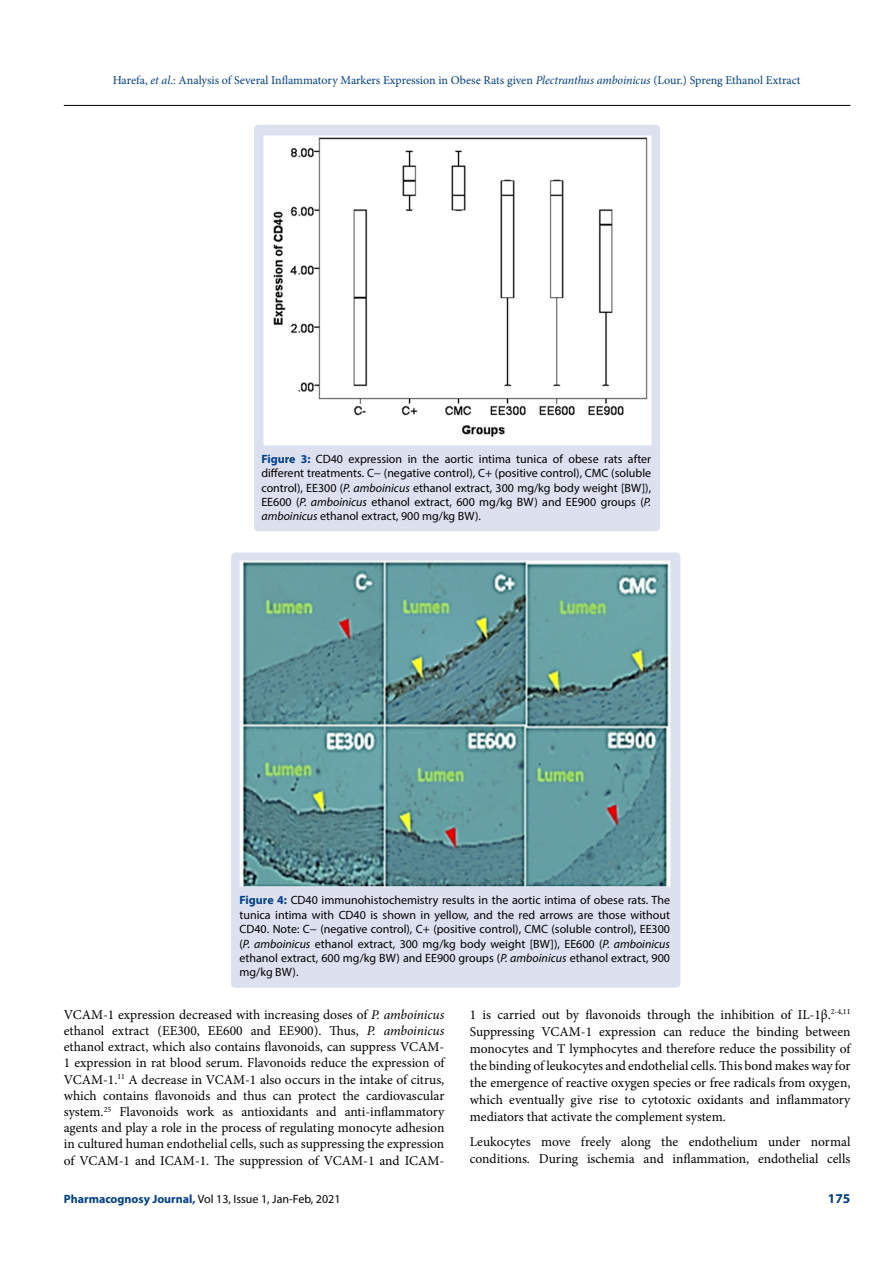
<style>
.page{position:relative;width:893px;height:1263px;background:#fff}
.page>*{position:absolute;margin:0;border:0;box-sizing:border-box;transform-origin:0 0}
.t1{font:13.5px/16.2px "Minion Pro";letter-spacing:-.005em;color:#000;text-align:justify}
.t2{font:700 13.5px "Myriad Pro";color:#003e88}
.t3{font:12px/14.4px "Myriad Pro";color:#000;text-align:justify}
.t4{font:12px "Minion Pro";color:#003e88}
.s1{font-style:italic}
.s2{font-weight:700;color:#003e88}
</style>
<div class="page">
<hr style="left:64px;top:105px;width:786px;height:1px;background:#000">
<div style="left:254px;top:125px;width:406px;height:406px;background:#dde0ef;border-radius:4px"></div>
<img style="left:263px;top:136px;width:388px;height:309px">
<div style="left:231px;top:553px;width:449px;height:435px;background:#dde0ef;border-radius:4px"></div>
<img style="left:240px;top:561px;width:430px;height:326px">
<p class="t4" style="left:113px;top:72px;width:689px">Harefa, <span class="s1">et al</span>.: Analysis of Several Inflammatory Markers Expression in Obese Rats given <span class="s1">Plectranthus amboinicus</span> (Lour.) Spreng Ethanol Extract</p>
<p class="t3" style="left:261px;top:451px;width:391px"><span class="s2">Figure 3:</span> CD40 expression in the aortic intima tunica of obese rats after different treatments. C− (negative control), C+ (positive control), CMC (soluble control), EE300 (<span class="s1">P. amboinicus</span> ethanol extract, 300 mg/kg body weight [BW]), EE600 (<span class="s1">P. amboinicus</span> ethanol extract, 600 mg/kg BW) and EE900 groups (<span class="s1">P. amboinicus</span> ethanol extract, 900 mg/kg BW).</p>
<p class="t3" style="left:240px;top:893px;width:432px"><span class="s2">Figure 4:</span> CD40 immunohistochemistry results in the aortic intima of obese rats. The tunica intima with CD40 is shown in yellow, and the red arrows are those without CD40. Note: C− (negative control), C+ (positive control), CMC (soluble control), EE300 (<span class="s1">P. amboinicus</span> ethanol extract, 300 mg/kg body weight [BW]), EE600 (<span class="s1">P. amboinicus </span>ethanol extract, 600 mg/kg BW) and EE900 groups (<span class="s1">P. amboinicus</span> ethanol extract, 900 mg/kg BW).</p>
<p class="t1" style="left:64px;top:1006px;width:382px">VCAM-1 expression decreased with increasing doses of <span class="s1">P. amboinicus </span>ethanol extract (EE300, EE600 and EE900). Thus, <span class="s1">P. amboinicus </span>ethanol extract, which also contains flavonoids, can suppress VCAM-1 expression in rat blood serum. Flavonoids reduce the expression of VCAM-1.<sup>11</sup> A decrease in VCAM-1 also occurs in the intake of citrus, which contains flavonoids and thus can protect the cardiovascular system.<sup>25</sup> Flavonoids work as antioxidants and anti-inflammatory agents and play a role in the process of regulating monocyte adhesion in cultured human endothelial cells, such as suppressing the expression of VCAM-1 and ICAM-1. The suppression of VCAM-1 and ICAM-</p>
<p class="t1" style="left:470px;top:1006px;width:382px;line-height:17px">1 is carried out by flavonoids through the inhibition of IL-1β.<sup>2-4,11<br></sup>Suppressing VCAM-1 expression can reduce the binding between monocytes and T lymphocytes and therefore reduce the possibility of the binding of leukocytes and endothelial cells. This bond makes way for the emergence of reactive oxygen species or free radicals from oxygen, which eventually give rise to cytotoxic oxidants and inflammatory mediators that activate the complement system.</p>
<p class="t1" style="left:470px;top:1133px;width:382px;line-height:17px">Leukocytes move freely along the endothelium under normal conditions. During ischemia and inflammation, endothelial cells</p>
<p class="t3" style="left:64px;top:1191px;width:278px"><span class="s2">Pharmacognosy Journal,</span> Vol 13, Issue 1, Jan-Feb, 2021</p>
<p class="t2" style="left:828px;top:1189px;width:24px">175</p>
</div>
